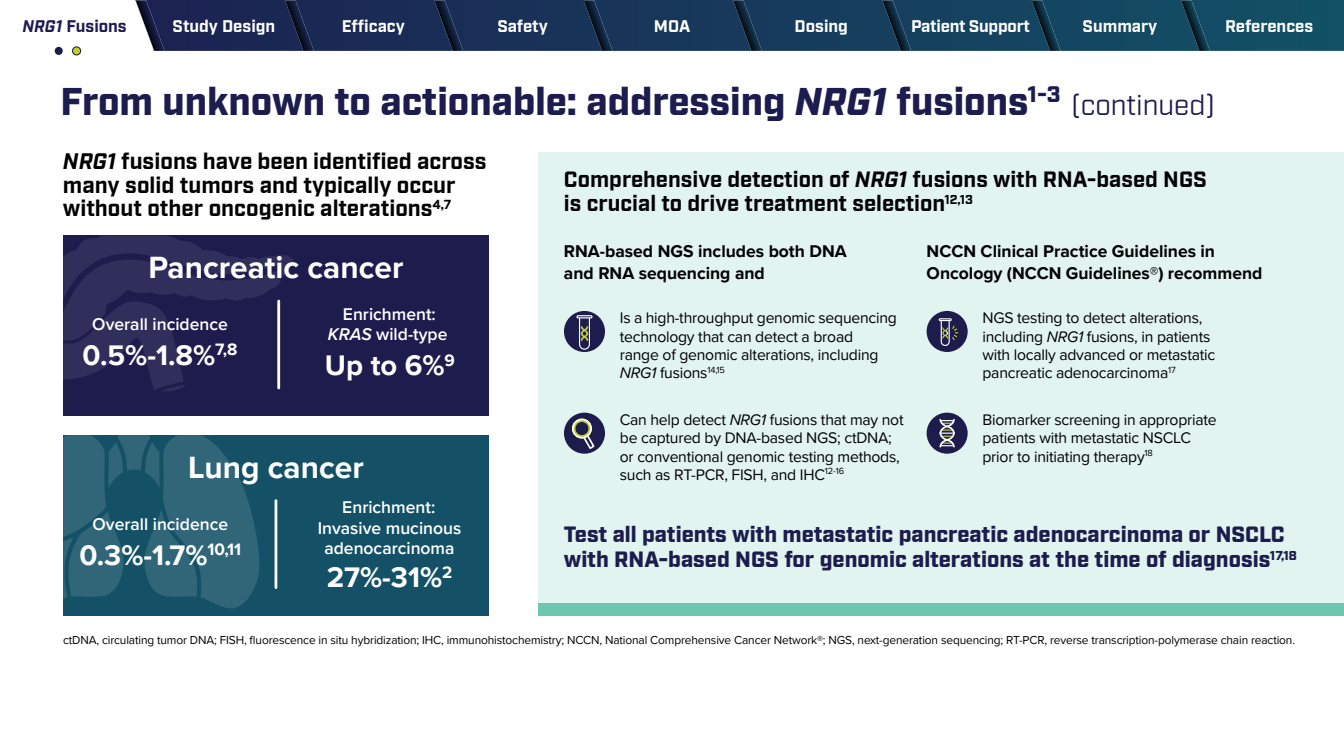
<style>
.page{position:relative;width:1344px;height:756px;background:#fff}
.page>*{position:absolute;margin:0;border:0;box-sizing:border-box;transform-origin:0 0}
.t1{font:900 38.5px "Industry";color:#1d1c4e}
.t2{font:700 31.64px "Proxima Nova";color:#fff}
.t3{font:700 29.15px "Proxima Nova";color:#fff}
.t4{font:28px "Industry";color:#1d1c4e}
.t5{font:700 22.4px/23.8px "Industry";color:#000}
.t6{font:900 22.05px/25.2px "Industry";color:#1d1c4e}
.t7{font:700 22.05px/23.8px "Industry";color:#000}
.t8{font:600 17.5px/20px "Proxima Nova";color:#fff;text-align:center}
.t9{font:700 17.5px/21.7px "Proxima Nova";color:#000}
.t10{font:700 16.8px "Industry";color:#fff}
.t11{font:700 16.8px "Industry";color:#1d1c4e}
.t12{font:15.75px/18.2px "Proxima Nova";letter-spacing:-.015em;color:#000}
.t13{font:11.9px "Proxima Nova";letter-spacing:-.01em;color:#000}
.s1{font-style:italic;color:#fff}
.s2{font-style:italic}
</style>
<div class="page">
<svg style="left:165px;top:0;width:1179px;height:51px;background:#173a5b"></svg>
<img style="left:1032px;top:0;width:29px;height:51px">
<img style="left:1181px;top:0;width:29px;height:51px">
<img style="left:882px;top:0;width:29px;height:51px">
<img style="left:733px;top:0;width:29px;height:51px">
<img style="left:285px;top:0;width:29px;height:51px">
<img style="left:434px;top:0;width:29px;height:51px">
<img style="left:584px;top:0;width:29px;height:51px">
<img style="left:154px;top:0;width:11px;height:51px">
<svg style="left:54px;top:0;width:100px;height:51px"></svg>
<div style="left:73px;top:47px;width:8px;height:8px;background:#c5d02f;border-radius:50%"></div>
<div style="left:72px;top:46px;width:9px;height:9px;border:1px solid #1d1c4e;border-radius:50%"></div>
<div style="left:55px;top:47px;width:8px;height:8px;background:#1d1c4e;border-radius:50%"></div>
<div style="left:539px;top:152px;width:805px;height:451px;background:#e2f4ef"></div>
<div style="left:539px;top:603px;width:805px;height:13px;background:#6dc6af"></div>
<div style="left:63px;top:236px;width:426px;height:180px;background:#1e1c4d"></div>
<svg style="left:63px;top:236px;width:230px;height:155px"></svg>
<hr style="left:277px;top:301px;width:3px;height:87px;background:#fff">
<div style="left:63px;top:435px;width:426px;height:181px;background:#145166"></div>
<svg style="left:63px;top:435px;width:196px;height:173px"></svg>
<hr style="left:275px;top:501px;width:2px;height:87px;background:#fff">
<div style="left:564px;top:311px;width:41px;height:41px;background:#1e1c4d;border-radius:50%"></div>
<svg style="left:578px;top:318px;width:13px;height:32px"></svg>
<div style="left:576px;top:315px;width:17px;height:3px;border:1px solid #fff"></div>
<div style="left:564px;top:413px;width:41px;height:41px;background:#1e1c4d;border-radius:50%"></div>
<div style="left:572px;top:419px;width:20px;height:20px;border:2px solid #fff;border-radius:50%"></div>
<svg style="left:575px;top:421px;width:20px;height:28px"></svg>
<div style="left:927px;top:413px;width:41px;height:41px;background:#1e1c4d;border-radius:50%"></div>
<svg style="left:939px;top:418px;width:16px;height:30px"></svg>
<div style="left:927px;top:311px;width:41px;height:41px;background:#1e1c4d;border-radius:50%"></div>
<svg style="left:939px;top:318px;width:19px;height:28px"></svg>
<p class="t11" style="left:23px;top:16px;width:106px"><span class="s1">NRG1</span> Fusions</p>
<p class="t10" style="left:173px;top:16px;width:104px">Study Design</p>
<p class="t10" style="left:342px;top:16px;width:65px">Efficacy</p>
<p class="t10" style="left:497px;top:16px;width:52px">Safety</p>
<p class="t10" style="left:654px;top:16px;width:38px">MOA</p>
<p class="t10" style="left:795px;top:16px;width:55px">Dosing</p>
<p class="t10" style="left:911px;top:16px;width:120px">Patient Support</p>
<p class="t10" style="left:1083px;top:16px;width:76px">Summary</p>
<p class="t10" style="left:1225px;top:16px;width:90px">References</p>
<h1 class="t1" style="left:61px;top:79px;width:1001px">From unknown to actionable: addressing <span class="s2">NRG1</span> fusions<sup>1-3</sup></h1>
<h3 class="t4" style="left:1071px;top:89px;width:145px">(continued)</h3>
<h3 class="t5" style="left:63px;top:150px;width:425px"><span class="s2">NRG1</span> fusions have been identified across many solid tumors and typically occur without other oncogenic alterations<sup>4,7</sup></h3>
<h3 class="t7" style="left:564px;top:169px;width:645px">Comprehensive detection of <span class="s2">NRG1</span> fusions with RNA-based NGS is crucial to drive treatment selection<sup>12,13</sup></h3>
<p class="t9" style="left:564px;top:240px;width:284px">RNA-based NGS includes both DNA and RNA sequencing and</p>
<p class="t12" style="left:620px;top:308px;width:279px">Is a high-throughput genomic sequencing technology that can detect a broad<br>range of genomic alterations, including <span class="s2">NRG1</span> fusions<sup>14,15</sup></p>
<p class="t12" style="left:620px;top:410px;width:285px">Can help detect <span class="s2">NRG1</span> fusions that may not be captured by DNA-based NGS; ctDNA; or conventional genomic testing methods, such as RT-PCR, FISH, and IHC<sup>12-16</sup></p>
<p class="t9" style="left:927px;top:240px;width:337px">NCCN Clinical Practice Guidelines in<br>Oncology (NCCN Guidelines®) recommend</p>
<h2 class="t2" style="left:148px;top:244px;width:257px">Pancreatic cancer</h2>
<p class="t8" style="left:92px;top:314px;width:137px">Overall incidence</p>
<h3 class="t3" style="left:83px;top:334px;width:156px">0.5%-1.8%<sup>7,8</sup></h3>
<p class="t8" style="left:328px;top:302px;width:121px"><span class="s2">KRAS</span> wild-type</p>
<h3 class="t3" style="left:325px;top:322px;width:131px">Up to 6%<sup>9</sup></h3>
<p class="t8" style="left:343px;top:303px;width:95px">Enrichment:</p>
<p class="t12" style="left:982px;top:308px;width:234px">NGS testing to detect alterations, including <span class="s2">NRG1</span> fusions, in patients with locally advanced or metastatic pancreatic adenocarcinoma<sup>17</sup></p>
<h3 class="t3" style="left:83px;top:311px;width:156px">0.5%-1.8%<sup>7,8</sup></h3>
<p class="t8" style="left:328px;top:324px;width:121px"><span class="s2">KRAS</span> wild-type</p>
<h3 class="t3" style="left:325px;top:344px;width:131px">Up to 6%<sup>9</sup></h3>
<p class="t12" style="left:982px;top:410px;width:236px">Biomarker screening in appropriate patients with metastatic NSCLC prior to initiating therapy<sup>18</sup></p>
<h2 class="t2" style="left:188px;top:444px;width:177px">Lung cancer</h2>
<p class="t8" style="left:93px;top:513px;width:137px">Overall incidence</p>
<h3 class="t3" style="left:79px;top:533px;width:163px">0.3%-1.7%<sup>10,11</sup></h3>
<p class="t8" style="left:342px;top:497px;width:95px">Enrichment:</p>
<p class="t8" style="left:318px;top:518px;width:145px">Invasive mucinous adenocarcinoma</p>
<p class="t8" style="left:342px;top:519px;width:95px">Enrichment:</p>
<h3 class="t6" style="left:564px;top:523px;width:735px">Test all patients with metastatic pancreatic adenocarcinoma or NSCLC with RNA-based NGS for genomic alterations at the time of diagnosis<sup>17,18</sup></h3>
<p class="t8" style="left:93px;top:536px;width:137px">Overall incidence</p>
<p class="t8" style="left:318px;top:540px;width:145px">Invasive mucinous adenocarcinoma</p>
<h3 class="t3" style="left:327px;top:556px;width:127px">27%-31%<sup>2</sup></h3>
<p class="t13" style="left:63px;top:631px;width:1234px">ctDNA, circulating tumor DNA; FISH, fluorescence in situ hybridization; IHC, immunohistochemistry; NCCN, National Comprehensive Cancer Network®; NGS, next-generation sequencing; RT-PCR, reverse transcription-polymerase chain reaction.</p>
</div>
